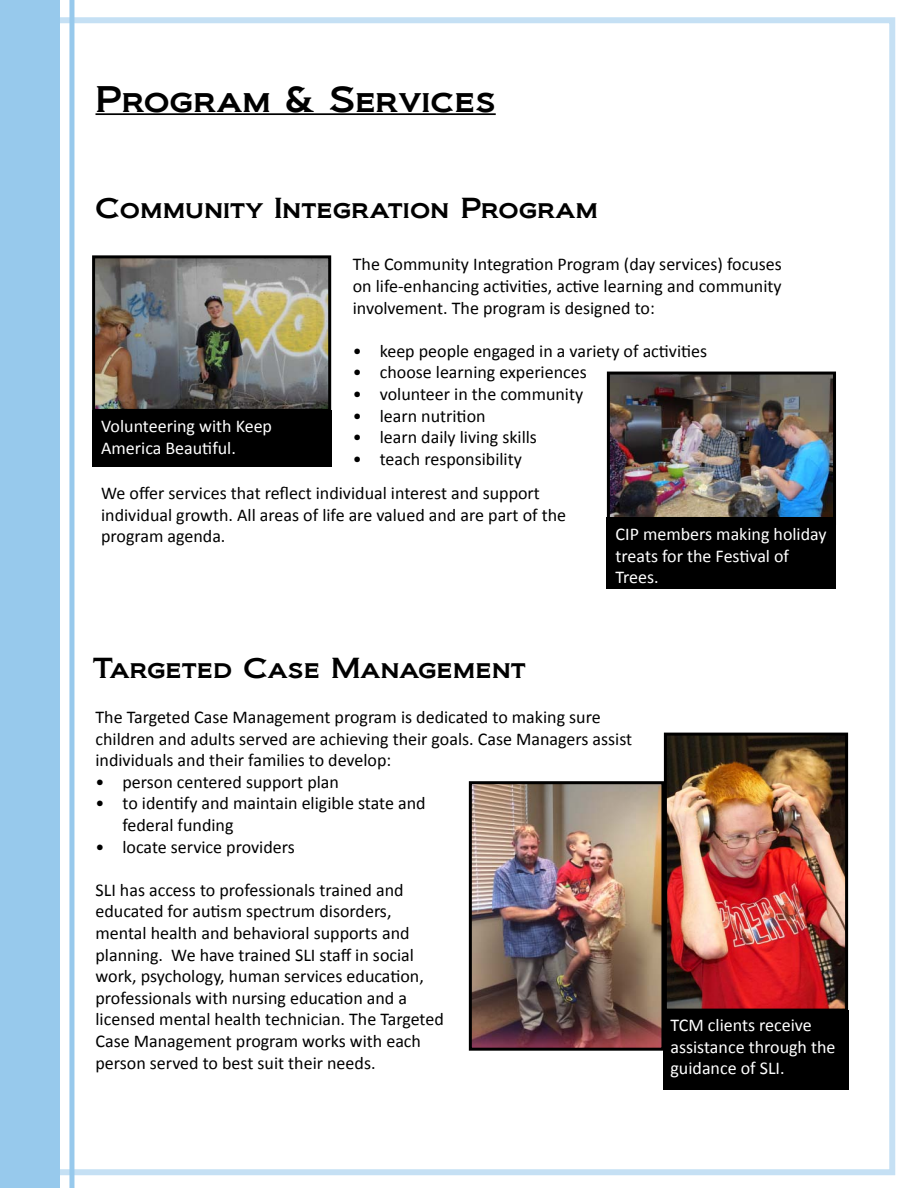
<style>
.page{position:relative;width:918px;height:1188px;background:#fff}
.page>*{position:absolute;margin:0;border:0;box-sizing:border-box;transform-origin:0 0}
.t1{font:34.5px "Biondi";color:#000}
.t2{font:27px "Biondi";color:#000}
.t3{font:18px/21.6px "Calibri";color:#000}
.t4{font:18px/21.6px "Calibri";color:#fff}
</style>
<div class="page">
<div style="left:11px;top:17px;width:884px;height:1158px;background:#fff;border:6px solid #97c9ec"></div>
<svg style="left:59px;top:0;width:18px;height:1188px"></svg>
<div style="left:0;top:0;width:59px;height:1188px;background:#97c9ec"></div>
<img style="left:96px;top:259px;width:231px;height:149px">
<div style="left:92px;top:255px;width:239px;height:157px;border:3px solid #000"></div>
<img style="left:611px;top:376px;width:221px;height:142px">
<div style="left:607px;top:372px;width:229px;height:153px;border:3px solid #000"></div>
<div style="left:607px;top:518px;width:229px;height:71px;background:#000"></div>
<div style="left:92px;top:410px;width:239px;height:57px;background:#000"></div>
<hr style="left:96px;top:113px;width:400px;height:2px;background:#000">
<img style="left:668px;top:737px;width:176px;height:271px">
<div style="left:664px;top:733px;width:184px;height:279px;border:3px solid #000"></div>
<img style="left:473px;top:785px;width:187px;height:262px">
<div style="left:469px;top:781px;width:195px;height:270px;border:3px solid #000"></div>
<div style="left:663px;top:1010px;width:185px;height:79px;background:#000"></div>
<h1 class="t1" style="left:96px;top:78px;width:402px">Program &amp; Services</h1>
<h2 class="t2" style="left:96px;top:192px;width:504px">Community Integration Program</h2>
<p class="t3" style="left:353px;top:254px;width:431px;text-align:justify">The Community Integration Program (day services) focuses on life-enhancing activities, active learning and community involvement. The program is designed to:</p>
<p class="t3" style="left:353px;top:340px;width:356px">• keep people engaged in a variety of activities</p>
<p class="t3" style="left:353px;top:362px;width:236px">• choose learning experiences</p>
<p class="t3" style="left:353px;top:383px;width:232px">• volunteer in the community</p>
<p class="t3" style="left:353px;top:405px;width:134px">• learn nutrition</p>
<p class="t3" style="left:353px;top:426px;width:186px">• learn daily living skills</p>
<p class="t3" style="left:353px;top:448px;width:171px">• teach responsibility</p>
<p class="t4" style="left:101px;top:415px;width:172px">Volunteering with Keep<br>America Beautiful.</p>
<p class="t3" style="left:101px;top:482px;width:467px">We offer services that reflect individual interest and support individual growth. All areas of life are valued and are part of the program agenda.</p>
<p class="t4" style="left:616px;top:524px;width:213px">CIP members making holiday treats for the Festival of<br>Trees.</p>
<h2 class="t2" style="left:93px;top:652px;width:435px">Targeted Case Management</h2>
<p class="t3" style="left:96px;top:706px;width:538px">The Targeted Case Management program is dedicated to making sure children and adults served are achieving their goals. Case Managers assist individuals and their families to develop:</p>
<p class="t3" style="left:96px;top:771px;width:245px">• person centered support plan</p>
<p class="t3" style="left:123px;top:793px;width:305px;text-indent:-27px">• to identify and maintain eligible state and federal funding</p>
<p class="t3" style="left:96px;top:836px;width:201px">• locate service providers</p>
<p class="t3" style="left:96px;top:879px;width:350px">SLI has access to professionals trained and educated for autism spectrum disorders, mental health and behavioral supports and planning. We have trained SLI staff in social work, psychology, human services education, professionals with nursing education and a licensed mental health technician. The Targeted Case Management program works with each person served to best suit their needs.</p>
<p class="t4" style="left:670px;top:1015px;width:167px">TCM clients receive assistance through the guidance of SLI.</p>
</div>
